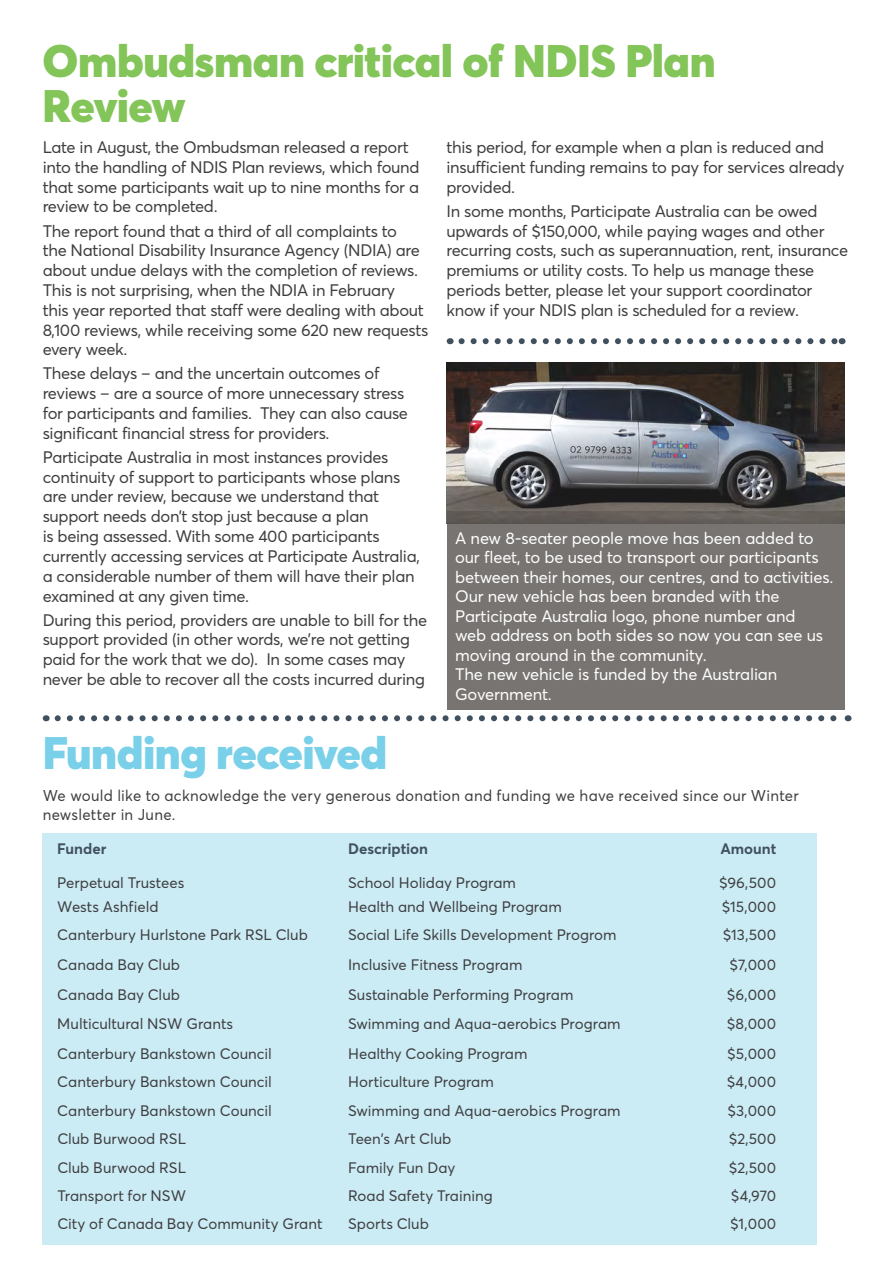
<style>
.page{position:relative;width:893px;height:1263px;background:#fff}
.page>*{position:absolute;margin:0;border:0;box-sizing:border-box;transform-origin:0 0}
.Subhead_GREY{font:900 45px/45px "Averta";letter-spacing:-.01em;color:#83c559}
.Subhead_BLUE{font:900 45px "Averta";letter-spacing:-.015em;color:#79d0e8}
.t1{font:16.5px/19.8px "Averta";letter-spacing:-.02em;color:#3e3e3f}
.t2{font:16.5px/19.5px "Averta";letter-spacing:-.01em;color:#fff}
.Body{font:15.45px/19.5px "Averta";letter-spacing:.02em;color:#3e3e3f}
.t3{font:15px "Averta";color:#3e3e3f}
.t4{font:700 15px "Averta";letter-spacing:-.005em;color:#41505f}
</style>
<div class="page">
<div style="left:43px;top:833px;width:774px;height:411px;background:#cbebf5"></div>
<svg style="left:58px;top:715px;width:779px;height:6px"></svg>
<div style="left:447px;top:511px;width:397px;height:199px;background:#787472"></div>
<img style="left:446px;top:362px;width:399px;height:161px">
<svg style="left:461px;top:338px;width:375px;height:6px"></svg>
<p class="Subhead_GREY" style="left:43px;top:38px;width:675px">Ombudsman critical of NDIS Plan<br>Review</p>
<p class="t1" style="left:43px;top:137px;width:378px">Late in August, the Ombudsman released a report into the handling of NDIS Plan reviews, which found that some participants wait up to nine months for a review to be completed.</p>
<p class="t1" style="left:43px;top:221px;width:387px">The report found that a third of all complaints to<br>the National Disability Insurance Agency (NDIA) are about undue delays with the completion of reviews.<br>This is not surprising, when the NDIA in February<br>this year reported that staff were dealing with about 8,100 reviews, while receiving some 620 new requests every week.</p>
<p class="t1" style="left:43px;top:364px;width:367px">These delays – and the uncertain outcomes of reviews – are a source of more unnecessary stress for participants and families. They can also cause significant financial stress for providers.</p>
<p class="t1" style="left:43px;top:447px;width:379px">Participate Australia in most instances provides continuity of support to participants whose plans are under review, because we understand that support needs don’t stop just because a plan<br>is being assessed. With some 400 participants currently accessing services at Participate Australia, a considerable number of them will have their plan examined at any given time.</p>
<p class="t1" style="left:43px;top:610px;width:386px">During this period, providers are unable to bill for the support provided (in other words, we’re not getting paid for the work that we do). In some cases may never be able to recover all the costs incurred during</p>
<p class="t1" style="left:446px;top:137px;width:400px">this period, for example when a plan is reduced and insufficient funding remains to pay for services already provided.</p>
<p class="t1" style="left:446px;top:201px;width:403px">In some months, Participate Australia can be owed upwards of $150,000, while paying wages and other recurring costs, such as superannuation, rent, insurance premiums or utility costs. To help us manage these periods better, please let your support coordinator know if your NDIS plan is scheduled for a review.</p>
<p class="t2" style="left:455px;top:528px;width:380px">A new 8-seater people move has been added to our fleet, to be used to transport our participants between their homes, our centres, and to activities.<br>Our new vehicle has been branded with the Participate Australia logo, phone number and<br>web address on both sides so now you can see us moving around in the community.<br>The new vehicle is funded by the Australian Government.</p>
<p class="Subhead_BLUE" style="left:43px;top:723px;width:346px">Funding received</p>
<p class="Body" style="left:43px;top:785px;width:758px">We would like to acknowledge the very generous donation and funding we have received since our Winter newsletter in June.</p>
<p class="t4" style="left:57px;top:839px;width:51px">Funder</p>
<p class="t4" style="left:348px;top:839px;width:81px">Description</p>
<p class="t4" style="left:720px;top:839px;width:57px">Amount</p>
<p class="t3" style="left:57px;top:873px;width:128px">Perpetual Trustees</p>
<p class="t3" style="left:348px;top:873px;width:169px">School Holiday Program</p>
<p class="t3" style="left:719px;top:873px;width:58px">$96,500</p>
<p class="t3" style="left:57px;top:897px;width:103px">Wests Ashfield</p>
<p class="t3" style="left:348px;top:897px;width:215px">Health and Wellbeing Program</p>
<p class="t3" style="left:722px;top:897px;width:56px">$15,000</p>
<p class="t3" style="left:57px;top:925px;width:252px">Canterbury Hurlstone Park RSL Club</p>
<p class="t3" style="left:348px;top:925px;width:270px">Social Life Skills Development Progrom</p>
<p class="t3" style="left:723px;top:925px;width:55px">$13,500</p>
<p class="t3" style="left:57px;top:955px;width:124px">Canada Bay Club</p>
<p class="t3" style="left:348px;top:955px;width:176px">Inclusive Fitness Program</p>
<p class="t3" style="left:730px;top:955px;width:48px">$7,000</p>
<p class="t3" style="left:57px;top:985px;width:124px">Canada Bay Club</p>
<p class="t3" style="left:348px;top:985px;width:227px">Sustainable Performing Program</p>
<p class="t3" style="left:727px;top:985px;width:51px">$6,000</p>
<p class="t3" style="left:57px;top:1015px;width:177px">Multicultural NSW Grants</p>
<p class="t3" style="left:348px;top:1015px;width:274px">Swimming and Aqua-aerobics Program</p>
<p class="t3" style="left:727px;top:1015px;width:51px">$8,000</p>
<p class="t3" style="left:57px;top:1044px;width:216px">Canterbury Bankstown Council</p>
<p class="t3" style="left:348px;top:1044px;width:181px">Healthy Cooking Program</p>
<p class="t3" style="left:727px;top:1044px;width:51px">$5,000</p>
<p class="t3" style="left:57px;top:1073px;width:216px">Canterbury Bankstown Council</p>
<p class="t3" style="left:348px;top:1073px;width:147px">Horticulture Program</p>
<p class="t3" style="left:727px;top:1073px;width:51px">$4,000</p>
<p class="t3" style="left:57px;top:1101px;width:216px">Canterbury Bankstown Council</p>
<p class="t3" style="left:348px;top:1101px;width:274px">Swimming and Aqua-aerobics Program</p>
<p class="t3" style="left:727px;top:1101px;width:50px">$3,000</p>
<p class="t3" style="left:57px;top:1129px;width:130px">Club Burwood RSL</p>
<p class="t3" style="left:348px;top:1129px;width:105px">Teen’s Art Club</p>
<p class="t3" style="left:729px;top:1129px;width:49px">$2,500</p>
<p class="t3" style="left:57px;top:1158px;width:130px">Club Burwood RSL</p>
<p class="t3" style="left:348px;top:1158px;width:109px">Family Fun Day</p>
<p class="t3" style="left:729px;top:1158px;width:49px">$2,500</p>
<p class="t3" style="left:57px;top:1186px;width:130px">Transport for NSW</p>
<p class="t3" style="left:348px;top:1186px;width:146px">Road Safety Training</p>
<p class="t3" style="left:731px;top:1186px;width:47px">$4,970</p>
<p class="t3" style="left:57px;top:1214px;width:267px">City of Canada Bay Community Grant</p>
<p class="t3" style="left:348px;top:1214px;width:82px">Sports Club</p>
<p class="t3" style="left:730px;top:1214px;width:48px">$1,000</p>
</div>
